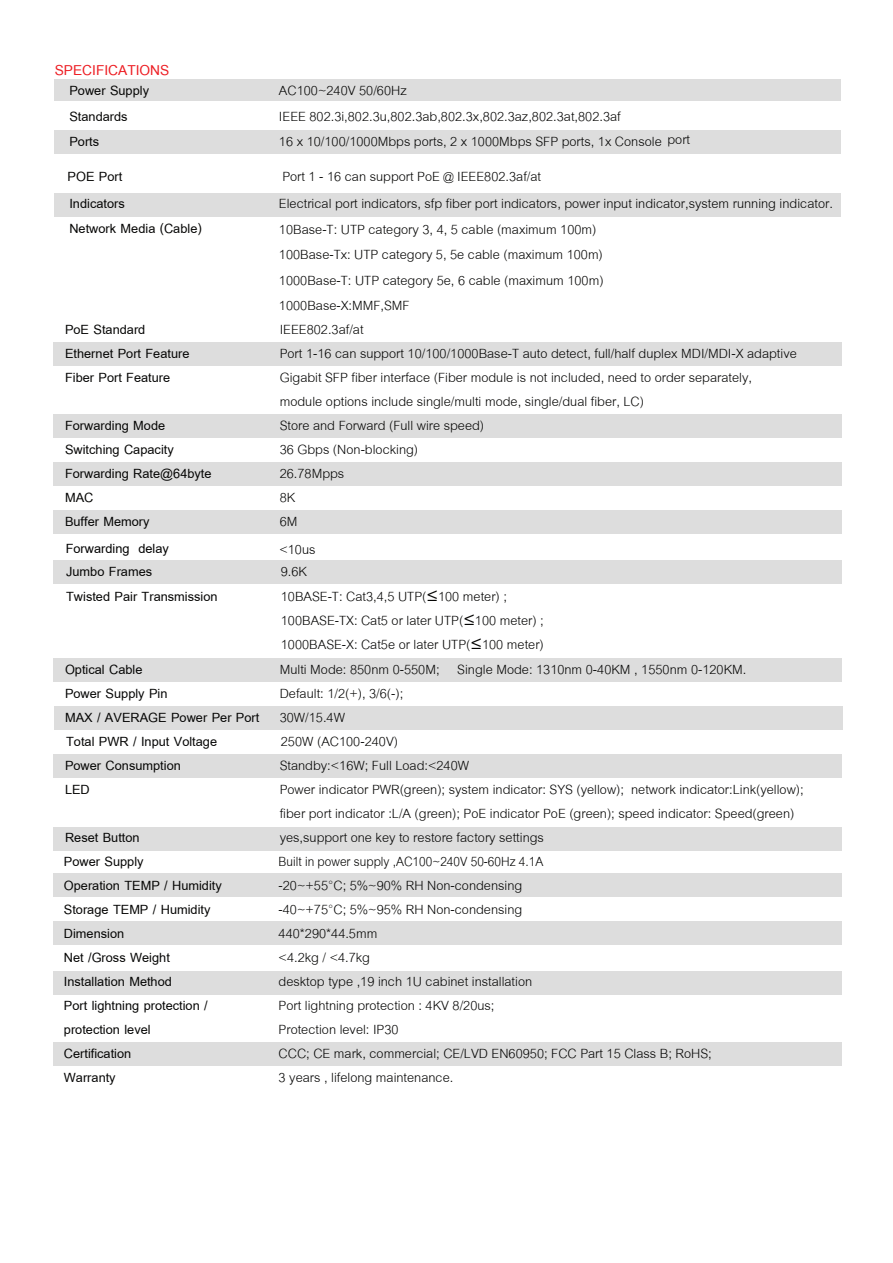
<style>
.page{position:relative;width:893px;height:1263px;background:#fff}
.page>*{position:absolute;margin:0;border:0;box-sizing:border-box;transform-origin:0 0}
.t1{font:700 21px "Cordia New";color:#ed1d23}
.t2{font:19.5px/24.2px "Cordia New";color:#050504}
.t3{font:700 19.5px/24px "Cordia New";color:#050504}
.t4{font:19.5px "Cordia New";color:#050505}
.t5{font:700 19.5px "Cordia New";color:#000}
.t6{font:19.5px "Cordia New";color:#000}
.s1{font-family:"Myriad Pro"}
</style>
<div class="page">
<div style="left:54px;top:79px;width:787px;height:22px;background:#ddd"></div>
<div style="left:54px;top:130px;width:787px;height:23px;background:#ddd"></div>
<div style="left:54px;top:194px;width:787px;height:23px;background:#ddd"></div>
<div style="left:53px;top:971px;width:788px;height:23px;background:#ddd"></div>
<div style="left:53px;top:873px;width:788px;height:23px;background:#ddd"></div>
<div style="left:53px;top:560px;width:788px;height:23px;background:#ddd"></div>
<div style="left:53px;top:342px;width:788px;height:23px;background:#ddd"></div>
<div style="left:53px;top:414px;width:788px;height:24px;background:#ddd"></div>
<div style="left:53px;top:462px;width:788px;height:24px;background:#ddd"></div>
<div style="left:53px;top:510px;width:788px;height:24px;background:#ddd"></div>
<div style="left:53px;top:658px;width:788px;height:24px;background:#ddd"></div>
<div style="left:54px;top:706px;width:788px;height:24px;background:#ddd"></div>
<div style="left:53px;top:754px;width:788px;height:24px;background:#ddd"></div>
<div style="left:53px;top:827px;width:788px;height:23px;background:#ddd"></div>
<div style="left:53px;top:921px;width:788px;height:24px;background:#ddd"></div>
<div style="left:53px;top:1042px;width:788px;height:24px;background:#ddd"></div>
<p class="t1" style="left:55px;top:58px;width:116px">SPECIFICATIONS</p>
<p class="t3" style="left:69px;top:78px;width:81px;line-height:25.5px">Power Supply<br>Standards<br>Ports</p>
<p class="t2" style="left:279px;top:79px;width:413px;line-height:25.5px">AC100~240V 50/60Hz<br>IEEE 802.3i,802.3u,802.3ab,802.3x,802.3az,802.3at,802.3af<br>16 x 10/100/1000Mbps ports, 2 x 1000Mbps SFP ports, 1x Console port</p>
<p class="t3" style="left:68px;top:165px;width:56px">POE Port</p>
<p class="t2" style="left:282px;top:165px;width:260px">Port 1 - 16 can support PoE @ IEEE802.3af/at</p>
<p class="t3" style="left:69px;top:191px;width:134px;line-height:25.5px">Indicators<br>Network Media (Cable)</p>
<p class="t2" style="left:279px;top:191px;width:555px;line-height:25.5px">Electrical port indicators, sfp fiber port indicators, power input indicator,system running indicator.<br>10Base-T: UTP category 3, 4, 5 cable (maximum 100m)<br>100Base-Tx: UTP category 5, 5e cable (maximum 100m)<br>1000Base-T: UTP category 5e, 6 cable (maximum 100m)<br>1000Base-X:MMF,SMF</p>
<p class="t2" style="left:280px;top:318px;width:519px">IEEE802.3af/at<br>Port 1-16 can support 10/100/1000Base-T auto detect, full/half duplex MDI/MDI-X adaptive Gigabit SFP fiber interface (Fiber module is not included, need to order separately, module options include single/multi mode, single/dual fiber, LC)<br>Store and Forward (Full wire speed)</p>
<p class="t4" style="left:280px;top:436px;width:140px">36 Gbps (Non-blocking)</p>
<p class="t2" style="left:280px;top:462px;width:66px">26.78Mpps<br>8K<br>6M</p>
<p class="t3" style="left:65px;top:318px;width:126px">PoE Standard<br>Ethernet Port Feature<br>Fiber Port Feature</p>
<p class="t3" style="left:65px;top:414px;width:148px">Forwarding Mode<br>Switching Capacity<br>Forwarding Rate@64byte<br>MAC<br>Buffer Memory</p>
<p class="t3" style="left:66px;top:559px;width:153px;line-height:25.2px">Jumbo Frames<br>Twisted Pair Transmission</p>
<p class="t5" style="left:66px;top:537px;width:105px">Forwarding delay</p>
<p class="t6" style="left:279px;top:537px;width:38px">&lt;10us</p>
<p class="t2" style="left:279px;top:560px;width:527px">9.6K<br>10BASE-T: Cat3,4,5 UTP(<span class="s1">≤</span>100 meter) ;<br>100BASE-TX: Cat5 or later UTP(<span class="s1">≤</span>100 meter) ;<br>1000BASE-X: Cat5e or later UTP(<span class="s1">≤</span>100 meter)<br>Multi Mode: 850nm 0-550M; Single Mode: 1310nm 0-40KM , 1550nm 0-120KM.<br>Default: 1/2(+), 3/6(-);<br>30W/15.4W<br>250W (AC100-240V)<br>Standby:&lt;16W; Full Load:&lt;240W<br>Power indicator PWR(green); system indicator: SYS (yellow); network indicator:Link(yellow); fiber port indicator :L/A (green); PoE indicator PoE (green); speed indicator: Speed(green) yes,support one key to restore factory settings<br>Built in power supply ,AC100~240V 50-60Hz 4.1A<br>-20~+55°C; 5%~90% RH Non-condensing<br>-40~+75°C; 5%~95% RH Non-condensing<br>440*290*44.5mm<br>&lt;4.2kg / &lt;4.7kg<br>desktop type ,19 inch 1U cabinet installation<br>Port lightning protection : 4KV 8/20us;<br>Protection level: IP30<br>CCC; CE mark, commercial; CE/LVD EN60950; FCC Part 15 Class B; RoHS;<br>3 years , lifelong maintenance.</p>
<p class="t3" style="left:65px;top:658px;width:196px">Optical Cable<br>Power Supply Pin<br>MAX / AVERAGE Power Per Port<br>Total PWR / Input Voltage<br>Power Consumption<br>LED</p>
<p class="t3" style="left:64px;top:826px;width:159px">Reset Button<br>Power Supply<br>Operation TEMP / Humidity<br>Storage TEMP / Humidity<br>Dimension<br>Net /Gross Weight<br>Installation Method<br>Port lightning protection / protection level<br>Certification<br>Warranty</p>
</div>
